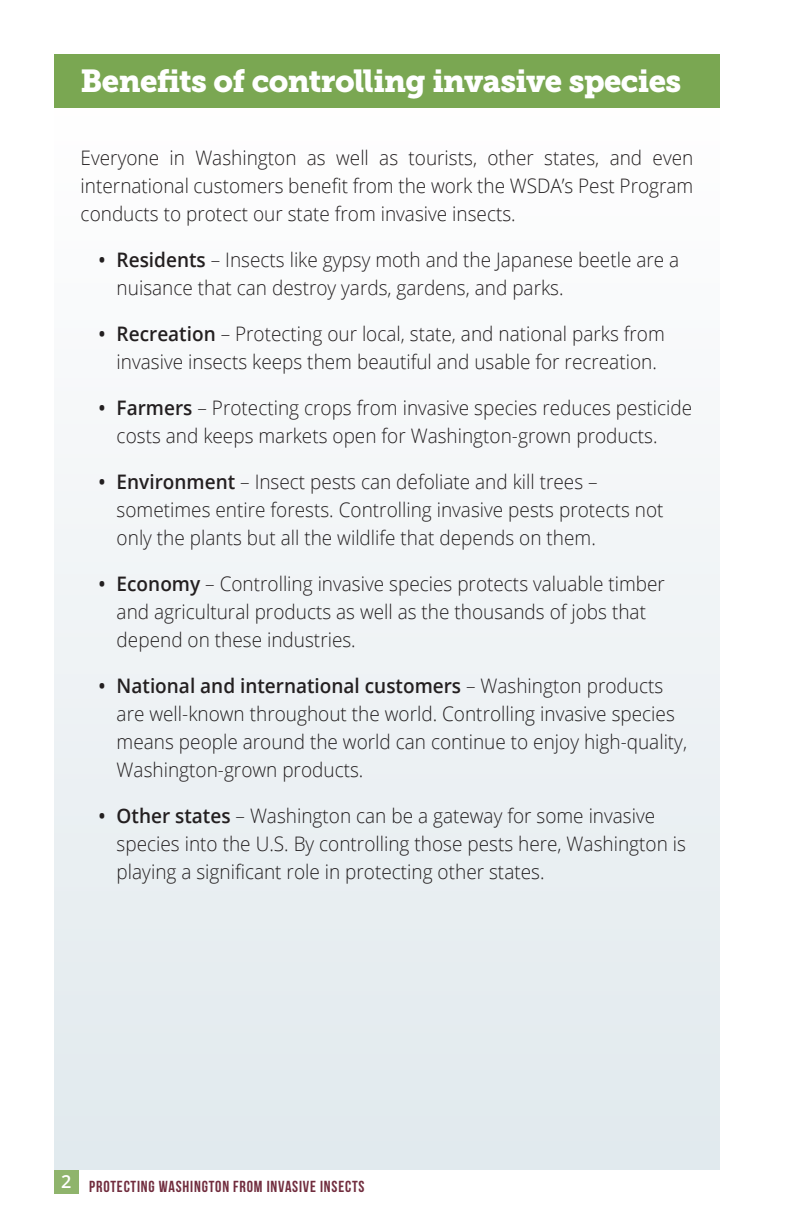
<style>
.page{position:relative;width:792px;height:1224px;background:#fff}
.page>*{position:absolute;margin:0;border:0;box-sizing:border-box;transform-origin:0 0}
.Subhead{font:31.6px "Museo Slab 900";letter-spacing:-.02em;color:#fff}
.StandardParagraph{font:300 20px/28px "Open Sans";color:#231f20;scale:.95 1}
.t1{font:600 18px "Open Sans";color:#fff}
.Heading{font:16px "Bebas Neue";letter-spacing:.05em;color:#712d3e}
.s1{font-weight:600}
</style>
<div class="page">
<div style="left:54px;top:107px;width:666px;height:1063px;background:linear-gradient(to bottom,#fefefe,#e1e9ed)"></div>
<div style="left:54px;top:55px;width:666px;height:53px;background:#7aa752"></div>
<div style="left:54px;top:1170px;width:25px;height:23px;background:#8fb46c"></div>
<p class="Subhead" style="left:81px;top:63px;width:602px">Benefits of controlling invasive species</p>
<p class="StandardParagraph" style="left:81px;top:143px;width:646px;text-align:justify">Everyone in Washington as well as tourists, other states, and even international customers benefit from the work the WSDA’s Pest Program conducts to protect our state from invasive insects.</p>
<p class="StandardParagraph" style="left:117px;top:245px;width:594px;text-indent:-18px"><span class="s1">• Residents</span> – Insects like gypsy moth and the Japanese beetle are a nuisance that can destroy yards, gardens, and parks.</p>
<p class="StandardParagraph" style="left:99px;top:319px;width:597px;text-align:center"><span class="s1">• Recreation</span> – Protecting our local, state, and national parks from invasive insects keeps them beautiful and usable for recreation.</p>
<p class="StandardParagraph" style="left:117px;top:393px;width:607px;text-indent:-18px"><span class="s1">• Farmers</span> – Protecting crops from invasive species reduces pesticide costs and keeps markets open for Washington-grown products.</p>
<p class="StandardParagraph" style="left:117px;top:467px;width:577px;text-indent:-18px"><span class="s1">• Environment</span> – Insect pests can defoliate and kill trees – sometimes entire forests. Controlling invasive pests protects not only the plants but all the wildlife that depends on them.</p>
<p class="StandardParagraph" style="left:117px;top:569px;width:579px;text-indent:-18px"><span class="s1">• Economy</span> – Controlling invasive species protects valuable timber and agricultural products as well as the thousands of jobs that depend on these industries.</p>
<p class="StandardParagraph" style="left:117px;top:671px;width:602px;text-indent:-18px"><span class="s1">• National and international customers</span> – Washington products are well-known throughout the world. Controlling invasive species means people around the world can continue to enjoy high-quality, Washington-grown products.</p>
<p class="StandardParagraph" style="left:117px;top:801px;width:601px;text-indent:-18px"><span class="s1">• Other states</span> – Washington can be a gateway for some invasive species into the U.S. By controlling those pests here, Washington is playing a significant role in protecting other states.</p>
<p class="t1" style="left:61px;top:1169px;width:12px">2</p>
<p class="Heading" style="left:89px;top:1178px;width:277px">PROTECTING WASHINGTON FROM INVASIVE INSECTS</p>
</div>
